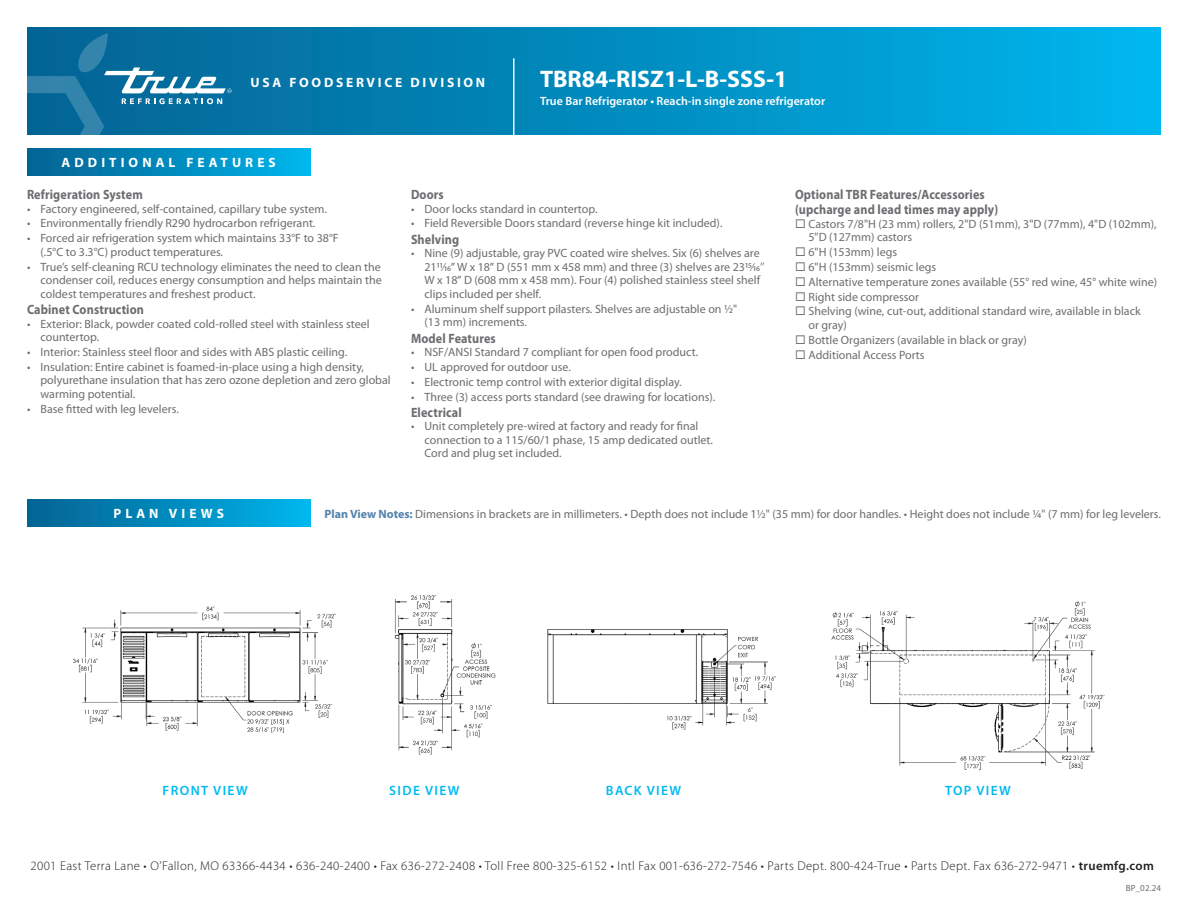
<style>
.page{position:relative;width:1188px;height:918px;background:#fff}
.page>*{position:absolute;margin:0;border:0;box-sizing:border-box;transform-origin:0 0}
.t1{font:700 24px "Myriad Pro";color:#fff}
.AF_subheads{font:700 13.5px/15px "Myriad Pro";letter-spacing:.01em;color:#6c6d70;scale:.9 1}
.t2{font:600 13.5px "Myriad Pro";letter-spacing:.1em;color:#00baf1}
.t3{font:700 13.5px "Myriad Pro";letter-spacing:.295em;color:#fff}
.t4{font:700 13.5px "Myriad Pro";letter-spacing:.2em;color:#fff}
.t5{font:300 12.75px "Myriad Pro";letter-spacing:.03em;color:#231f20}
.t6{font:12px/13.5px "Myriad Pro";color:#6c6d70}
.t7{font:600 12px "Myriad Pro";color:#fff}
.t8{font:9px "Myriad Pro";color:#6c6d70}
.s1{font-weight:600;font-stretch:condensed}
.s2{font-family:"Avenir Next"}
.s3{font-weight:700;color:#5382ac}
.s4{font-weight:600}
</style>
<div class="page">
<div style="left:27px;top:27px;width:1134px;height:108px;background:linear-gradient(to right,#036191,#00b5ec)"></div>
<svg style="left:27px;top:33px;width:205px;height:102px;background:#1977a3"></svg>
<hr style="left:513px;top:58px;width:1px;height:77px;background:#fff">
<div style="left:27px;top:148px;width:283px;height:28px;background:linear-gradient(to right,#036291,#00b5ec)"></div>
<div style="left:27px;top:500px;width:283px;height:26px;background:linear-gradient(to right,#036291,#00b5ec)"></div>
<img style="left:831px;top:601px;width:274px;height:169px">
<img style="left:547px;top:629px;width:229px;height:101px">
<img style="left:394px;top:595px;width:102px;height:160px">
<img style="left:72px;top:606px;width:264px;height:127px">
<p class="t4" style="left:251px;top:75px;width:236px">USA FOODSERVICE DIVISION</p>
<p class="t3" style="left:62px;top:155px;width:216px">ADDITIONAL FEATURES</p>
<p class="t1" style="left:540px;top:66px;width:249px">TBR84-RISZ1-L-B-SSS-1</p>
<p class="t7" style="left:540px;top:94px;width:287px">True Bar Refrigerator • Reach-in single zone refrigerator</p>
<p class="AF_subheads" style="left:27px;top:187px;width:130px">Refrigeration System</p>
<p class="t6" style="left:27px;top:202px;width:301px">• Factory engineered, self-contained, capillary tube system.</p>
<p class="t6" style="left:27px;top:217px;width:290px">• Environmentally friendly R290 hydrocarbon refrigerant.</p>
<p class="t6" style="left:40px;top:231px;width:300px;text-indent:-14px">• Forced air refrigeration system which maintains 33°F to 38°F (.5°C to 3.3°C) product temperatures.</p>
<p class="t6" style="left:40px;top:260px;width:343px;text-align:justify;text-indent:-14px">• True’s self-cleaning RCU technology eliminates the need to clean the condenser coil, reduces energy consumption and helps maintain the coldest temperatures and freshest product.</p>
<p class="AF_subheads" style="left:27px;top:302px;width:132px">Cabinet Construction</p>
<p class="t6" style="left:40px;top:317px;width:331px;text-indent:-14px">• Exterior: Black, powder coated cold-rolled steel with stainless steel countertop.</p>
<p class="t6" style="left:27px;top:345px;width:322px">• Interior: Stainless steel floor and sides with ABS plastic ceiling.</p>
<p class="t6" style="left:40px;top:360px;width:352px;text-indent:-14px">• Insulation: Entire cabinet is foamed-in-place using a high density, polyurethane insulation that has zero ozone depletion and zero global warming potential.</p>
<p class="t6" style="left:27px;top:402px;width:153px">• Base fitted with leg levelers.</p>
<p class="AF_subheads" style="left:411px;top:187px;width:38px">Doors</p>
<p class="t6" style="left:411px;top:202px;width:188px">• Door locks standard in countertop.</p>
<p class="t6" style="left:411px;top:217px;width:313px">• Field Reversible Doors standard (reverse hinge kit included).</p>
<p class="AF_subheads" style="left:411px;top:232px;width:55px">Shelving</p>
<p class="t6" style="left:424px;top:246px;width:342px;text-indent:-14px">• Nine (9) adjustable, gray PVC coated wire shelves. Six (6) shelves are 2111/16<span class="s1">”</span> W x 18<span class="s1">”</span> D (551 mm x 458 mm) and three (3) shelves are 2315/16<span class="s2">” </span>W x 18<span class="s1">”</span> D (608 mm x 458 mm). Four (4) polished stainless steel shelf clips included per shelf.</p>
<p class="t6" style="left:424px;top:302px;width:314px;text-indent:-14px">• Aluminum shelf support pilasters. Shelves are adjustable on 1/2" (13 mm) increments.</p>
<p class="AF_subheads" style="left:411px;top:331px;width:96px">Model Features</p>
<p class="t6" style="left:411px;top:345px;width:289px">• NSF/ANSI Standard 7 compliant for open food product.</p>
<p class="t6" style="left:411px;top:360px;width:161px">• UL approved for outdoor use.</p>
<p class="t6" style="left:411px;top:375px;width:272px">• Electronic temp control with exterior digital display.</p>
<p class="t6" style="left:411px;top:390px;width:306px">• Three (3) access ports standard (see drawing for locations).</p>
<p class="AF_subheads" style="left:411px;top:405px;width:58px">Electrical</p>
<p class="t6" style="left:424px;top:419px;width:290px;text-indent:-14px">• Unit completely pre-wired at factory and ready for final connection to a 115/60/1 phase, 15 amp dedicated outlet.<br>Cord and plug set included.</p>
<p class="AF_subheads" style="left:795px;top:187px;width:227px">Optional TBR Features/Accessories (upcharge and lead times may apply)</p>
<p class="t6" style="left:808px;top:217px;width:350px">Castors 7/8"H (23 mm) rollers, 2"D (51mm), 3"D (77mm), 4"D (102mm),<br>5"D (127mm) castors</p>
<p class="t6" style="left:808px;top:245px;width:90px">6"H (153mm) legs</p>
<p class="t6" style="left:808px;top:260px;width:129px">6"H (153mm) seismic legs</p>
<p class="t6" style="left:808px;top:275px;width:350px">Alternative temperature zones available (55° red wine, 45° white wine)</p>
<p class="t6" style="left:808px;top:290px;width:112px">Right side compressor</p>
<p class="t6" style="left:808px;top:304px;width:334px">Shelving (wine, cut-out, additional standard wire, available in black or gray)</p>
<p class="t6" style="left:808px;top:333px;width:220px">Bottle Organizers (available in black or gray)</p>
<p class="t6" style="left:808px;top:348px;width:118px">Additional Access Ports</p>
<p class="t3" style="left:113px;top:506px;width:112px">PLAN VIEWS</p>
<p class="t6" style="left:325px;top:507px;width:838px"><span class="s3">Plan View Notes:</span> Dimensions in brackets are in millimeters. • Depth does not include 11/2" (35 mm) for door handles. • Height does not include 1/4" (7 mm) for leg levelers.</p>
<p class="t2" style="left:163px;top:783px;width:87px">FRONT VIEW</p>
<p class="t2" style="left:389px;top:783px;width:72px">SIDE VIEW</p>
<p class="t2" style="left:606px;top:783px;width:77px">BACK VIEW</p>
<p class="t2" style="left:945px;top:783px;width:67px">TOP VIEW</p>
<p class="t5" style="left:30px;top:859px;width:1125px">2001 East Terra Lane • O’Fallon, MO 63366-4434 • 636-240-2400 • Fax 636-272-2408 • Toll Free 800-325-6152 • Intl Fax 001-636-272-7546 • Parts Dept. 800-424-True • Parts Dept. Fax 636-272-9471 • <span class="s4">truemfg.com</span></p>
<p class="t8" style="left:1126px;top:882px;width:37px">BP_02.24</p>
</div>
